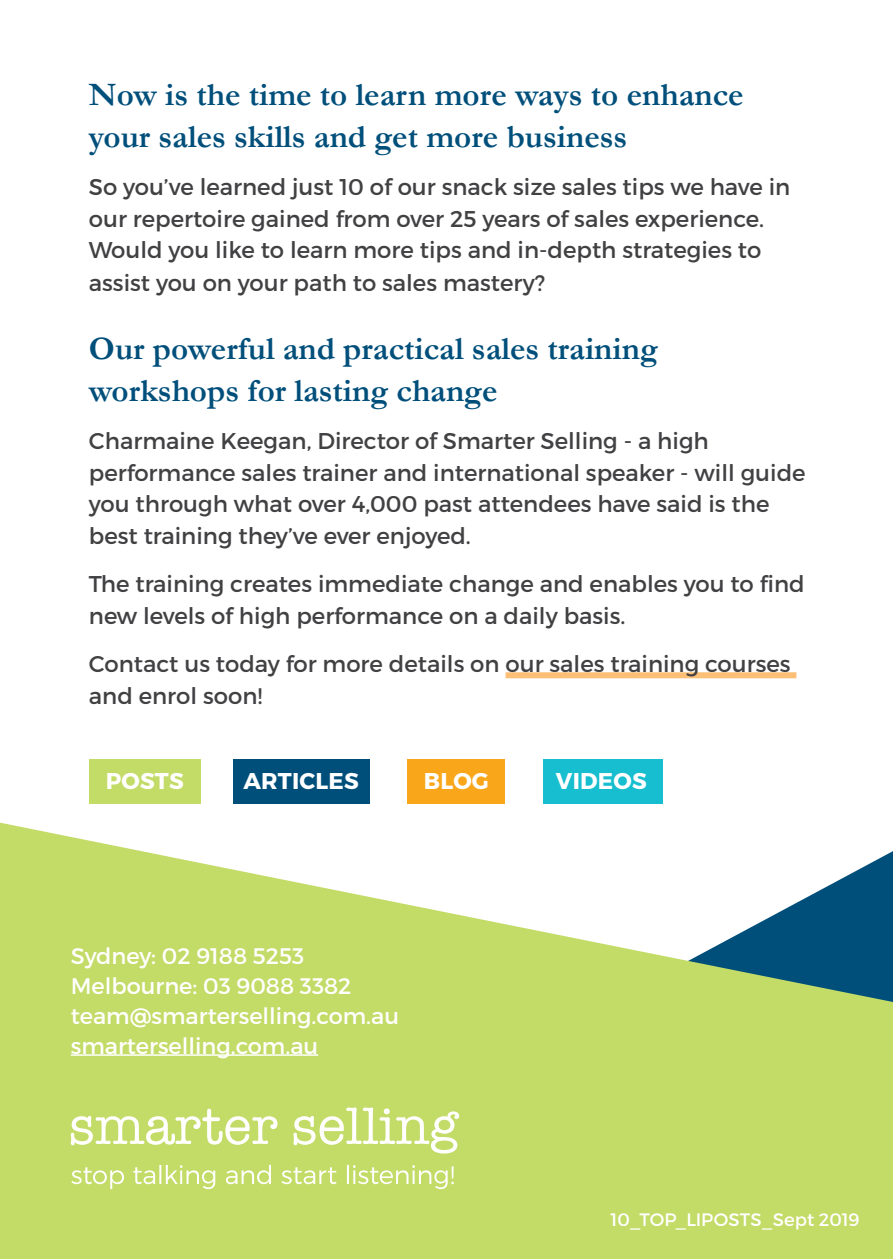
<style>
.page{position:relative;width:893px;height:1259px;background:#fff}
.page>*{position:absolute;margin:0;border:0;box-sizing:border-box;transform-origin:0 0}
.A6_main_heading{font:700 33px/42px "Garamond";color:#004f7b}
.A6_main_heading-2{font:22.8px/31.5px "Montserrat";color:#414042}
.A6_main_heading-3{font:700 22.8px "Montserrat";letter-spacing:.01em;color:#fff}
.t1{font:22.5px "Montserrat";color:#fff}
.t2{font:18px "Montserrat";color:#fff}
</style>
<div class="page">
<div style="left:89px;top:759px;width:112px;height:44px;background:#c3db67"></div>
<div style="left:233px;top:759px;width:136px;height:44px;background:#004f7b"></div>
<div style="left:407px;top:759px;width:98px;height:44px;background:#faa61a"></div>
<div style="left:543px;top:759px;width:120px;height:44px;background:#16becf"></div>
<svg style="left:0;top:803px;width:893px;height:456px;fill:#c3db67"></svg>
<div style="left:506px;top:672px;width:290px;height:6px;background:#fdbf75"></div>
<svg style="left:71px;top:1107px;width:388px;height:46px"></svg>
<svg style="left:71px;top:1165px;width:383px;height:24px;background:#cee184"></svg>
<hr style="left:71px;top:1054px;width:247px;height:1px;background:#fff">
<p class="A6_main_heading" style="left:89px;top:73px;width:656px">Now is the time to learn more ways to enhance your sales skills and get more business</p>
<p class="A6_main_heading-2" style="left:89px;top:171px;width:703px">So you’ve learned just 10 of our snack size sales tips we have in our repertoire gained from over 25 years of sales experience.<br>Would you like to learn more tips and in-depth strategies to assist you on your path to sales mastery?</p>
<p class="A6_main_heading" style="left:89px;top:327px;width:570px">Our powerful and practical sales training workshops for lasting change</p>
<p class="A6_main_heading-2" style="left:89px;top:425px;width:718px">Charmaine Keegan, Director of Smarter Selling - a high performance sales trainer and international speaker - will guide you through what over 4,000 past attendees have said is the best training they’ve ever enjoyed.</p>
<p class="A6_main_heading-2" style="left:89px;top:568px;width:717px">The training creates immediate change and enables you to find new levels of high performance on a daily basis.</p>
<p class="A6_main_heading-2" style="left:89px;top:648px;width:703px">Contact us today for more details on our sales training courses and enrol soon!</p>
<p class="A6_main_heading-3" style="left:106px;top:767px;width:80px">POSTS</p>
<p class="A6_main_heading-3" style="left:243px;top:767px;width:117px">ARTICLES</p>
<p class="A6_main_heading-3" style="left:424px;top:767px;width:66px">BLOG</p>
<p class="A6_main_heading-3" style="left:556px;top:767px;width:92px">VIDEOS</p>
<p class="t1" style="left:71px;top:941px;width:235px">Sydney: 02 9188 5253</p>
<p class="t1" style="left:71px;top:971px;width:282px">Melbourne: 03 9088 3382</p>
<p class="t1" style="left:71px;top:1001px;width:330px">team@smarterselling.com.au</p>
<p class="t1" style="left:71px;top:1031px;width:249px">smarterselling.com.au</p>
<p class="t2" style="left:611px;top:1208px;width:250px">10_TOP_LIPOSTS_Sept 2019</p>
</div>
